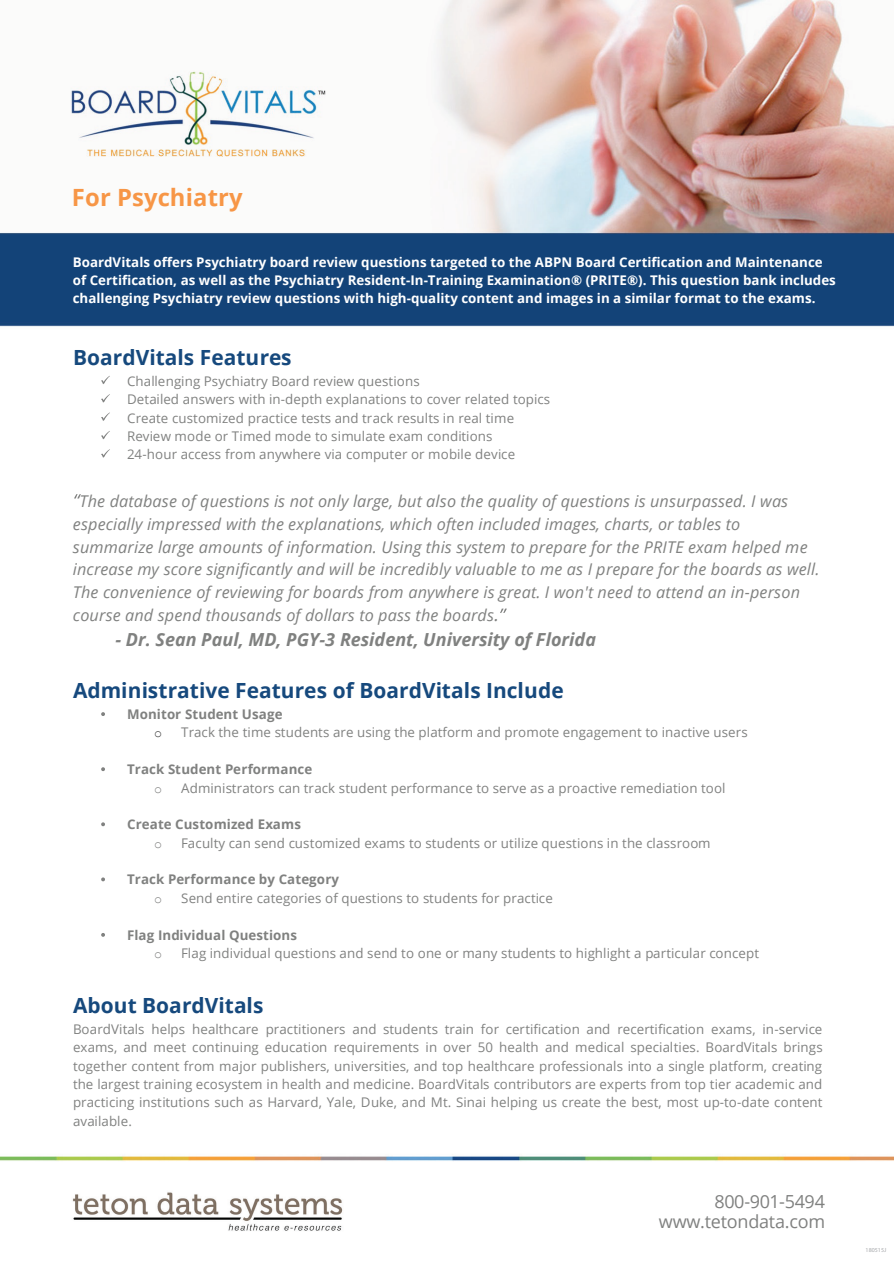
<style>
.page{position:relative;width:894px;height:1263px;background:#fff}
.page>*{position:absolute;margin:0;border:0;box-sizing:border-box;transform-origin:0 0}
.t1{font:700 23.7px "Open Sans";letter-spacing:.005em;color:#f79646}
.t2{font:700 20.85px "Open Sans";color:#16497d}
.t3{font:italic 700 18px "Open Sans";color:#808180}
.t4{font:18px/19.8px "Open Sans";letter-spacing:-.015em;color:#808180;text-align:right}
.t5{font:italic 16.2px/23px "Open Sans";letter-spacing:.01em;color:#808180}
.t6{font:13.35px/18.3px "Open Sans";letter-spacing:.005em;color:#808180}
.t7{font:700 13.35px/18px "Open Sans";color:#fff}
.t8{font:700 13.35px "Open Sans";letter-spacing:.005em;color:#808180}
.t9{font:13.35px "Courier New";color:#808180}
.t10{font:13.35px "Courier New";color:#404040}
.t11{font:6px "Myriad Pro";color:#a7a9ac}
.s1{font-size:18px}
</style>
<div class="page">
<img style="left:0;top:0;width:892px;height:1161px">
<img style="left:68px;top:181px;width:439px;height:37px">
<img style="left:69px;top:343px;width:757px;height:806px">
<svg style="left:101px;top:376px;width:9px;height:8px"></svg>
<svg style="left:101px;top:394px;width:9px;height:9px"></svg>
<svg style="left:101px;top:412px;width:9px;height:9px"></svg>
<svg style="left:101px;top:431px;width:9px;height:8px"></svg>
<svg style="left:101px;top:449px;width:9px;height:9px"></svg>
<svg style="left:74px;top:494px;width:7px;height:4px"></svg>
<svg style="left:500px;top:608px;width:6px;height:5px"></svg>
<svg style="left:101px;top:712px;width:4px;height:4px"></svg>
<svg style="left:101px;top:767px;width:4px;height:4px"></svg>
<svg style="left:101px;top:822px;width:4px;height:4px"></svg>
<svg style="left:101px;top:877px;width:4px;height:4px"></svg>
<svg style="left:101px;top:933px;width:4px;height:3px"></svg>
<img style="left:72px;top:1192px;width:271px;height:39px">
<h1 class="t1" style="left:72px;top:181px;width:172px">For Psychiatry</h1>
<p class="t7" style="left:73px;top:252px;width:764px">BoardVitals offers Psychiatry board review questions targeted to the ABPN Board Certification and Maintenance of Certification, as well as the Psychiatry Resident-In-Training Examination® (PRITE®). This question bank includes challenging Psychiatry review questions with high-quality content and images in a similar format to the exams.</p>
<h2 class="t2" style="left:73px;top:343px;width:220px">BoardVitals Features</h2>
<p class="t6" style="left:127px;top:371px;width:424px">Challenging Psychiatry Board review questions<br>Detailed answers with in-depth explanations to cover related topics Create customized practice tests and track results in real time Review mode or Timed mode to simulate exam conditions<br>24-hour access from anywhere via computer or mobile device</p>
<p class="t5" style="left:73px;top:489px;width:748px;text-indent:7px">The database of questions is not only large, but also the quality of questions is unsurpassed. I was especially impressed with the explanations, which often included images, charts, or tables to summarize large amounts of information. Using this system to prepare for the PRITE exam helped me increase my score significantly and will be incredibly valuable to me as I prepare for the boards as well.<br>The convenience of reviewing for boards from anywhere is great. I won't need to attend an in-person course and spend thousands of dollars to pass the boards<span class="s1">.</span></p>
<h3 class="t3" style="left:115px;top:626px;width:482px">- Dr. Sean Paul, MD, PGY-3 Resident, University of Florida</h3>
<h2 class="t2" style="left:73px;top:676px;width:492px">Administrative Features of BoardVitals Include</h2>
<p class="t8" style="left:127px;top:705px;width:157px">Monitor Student Usage</p>
<p class="t10" style="left:154px;top:725px;width:9px">o</p>
<p class="t6" style="left:181px;top:723px;width:568px">Track the time students are using the platform and promote engagement to inactive users</p>
<p class="t8" style="left:127px;top:760px;width:187px">Track Student Performance</p>
<p class="t9" style="left:154px;top:780px;width:9px">o</p>
<p class="t6" style="left:181px;top:778px;width:545px">Administrators can track student performance to serve as a proactive remediation tool</p>
<p class="t8" style="left:127px;top:815px;width:175px">Create Customized Exams</p>
<p class="t9" style="left:154px;top:835px;width:9px">o</p>
<p class="t6" style="left:181px;top:833px;width:531px">Faculty can send customized exams to students or utilize questions in the classroom</p>
<p class="t8" style="left:127px;top:870px;width:213px">Track Performance by Category</p>
<p class="t9" style="left:154px;top:890px;width:9px">o</p>
<p class="t6" style="left:181px;top:888px;width:373px">Send entire categories of questions to students for practice</p>
<p class="t8" style="left:127px;top:925px;width:172px">Flag Individual Questions</p>
<p class="t9" style="left:154px;top:945px;width:9px">o</p>
<p class="t6" style="left:181px;top:943px;width:579px">Flag individual questions and send to one or many students to highlight a particular concept</p>
<h2 class="t2" style="left:73px;top:990px;width:192px">About BoardVitals</h2>
<p class="t6" style="left:73px;top:1019px;width:751px;text-align:justify">BoardVitals helps healthcare practitioners and students train for certification and recertification exams, in-service exams, and meet continuing education requirements in over 50 health and medical specialties. BoardVitals brings together content from major publishers, universities, and top healthcare professionals into a single platform, creating the largest training ecosystem in health and medicine. BoardVitals contributors are experts from top tier academic and practicing institutions such as Harvard, Yale, Duke, and Mt. Sinai helping us create the best, most up-to-date content available.</p>
<h3 class="t4" style="left:658px;top:1191px;width:168px">800-901-5494 www.tetondata.com</h3>
<p class="t11" style="left:865px;top:1246px;width:22px">180515J</p>
</div>
